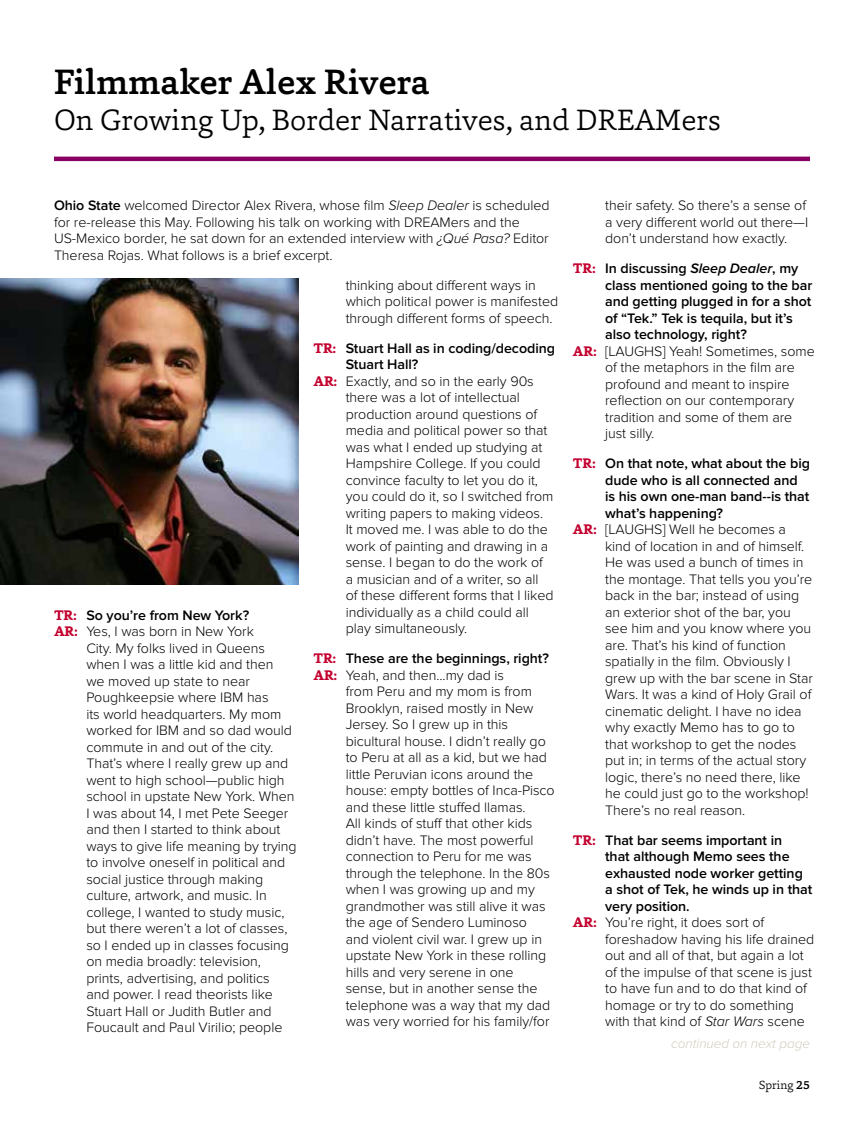
<style>
.page{position:relative;width:864px;height:1134px;background:#fff}
.page>*{position:absolute;margin:0;border:0;box-sizing:border-box;transform-origin:0 0}
.t1{font:500 36px "Capita";color:#000}
.t2{font:300 30px "Capita";color:#000}
.t3{font:300 14.25px/16.5px "Proxima Nova";letter-spacing:-.005em;color:#000}
.t4{font:600 14.25px/16.5px "Proxima Nova";letter-spacing:-.005em;color:#000}
.t5{font:italic 300 13.5px "Proxima Nova";letter-spacing:-.005em;color:#d3ccbd}
.t6{font:300 12px "Capita";letter-spacing:-.005em;color:#000}
.s1{font-weight:600}
.s2{font-style:italic}
.s3{font-family:"Capita";font-weight:700;color:#c3002f}
.s4{font-weight:300}
.s5{font-weight:500}
</style>
<div class="page">
<hr style="left:54px;top:157px;width:756px;height:4px;background:#880063">
<img style="left:0;top:278px;width:298px;height:307px">
<h1 class="t1" style="left:54px;top:58px;width:377px">Filmmaker Alex Rivera</h1>
<h2 class="t2" style="left:54px;top:100px;width:669px">On Growing Up, Border Narratives, and DREAMers</h2>
<p class="t3" style="left:54px;top:197px;width:497px"><span class="s1">Ohio State</span> welcomed Director Alex Rivera, whose film <span class="s2">Sleep Dealer</span> is scheduled for re-release this May. Following his talk on working with DREAMers and the US-Mexico border, he sat down for an extended interview with <span class="s2">¿Qué Pasa?</span> Editor Theresa Rojas. What follows is a brief excerpt.</p>
<p class="t4" style="left:54px;top:607px;width:197px"><span class="s3">TR:</span> So you’re from New York?</p>
<p class="t3" style="left:54px;top:623px;width:201px"><span class="s3">AR:</span> Yes, I was born in New York</p>
<p class="t3" style="left:86px;top:640px;width:180px">City. My folks lived in Queens</p>
<p class="t3" style="left:86px;top:656px;width:189px">when I was a little kid and then</p>
<p class="t3" style="left:86px;top:673px;width:165px">we moved up state to near</p>
<p class="t3" style="left:86px;top:689px;width:184px">Poughkeepsie where IBM has</p>
<p class="t3" style="left:86px;top:706px;width:197px">its world headquarters. My mom</p>
<p class="t3" style="left:86px;top:722px;width:207px">worked for IBM and so dad would</p>
<p class="t3" style="left:86px;top:739px;width:188px">commute in and out of the city.</p>
<p class="t3" style="left:86px;top:755px;width:203px">That’s where I really grew up and</p>
<p class="t3" style="left:86px;top:772px;width:200px">went to high school—public high</p>
<p class="t3" style="left:86px;top:788px;width:210px">school in upstate New York. When</p>
<p class="t3" style="left:86px;top:805px;width:204px">I was about 14, I met Pete Seeger</p>
<p class="t3" style="left:86px;top:821px;width:196px">and then I started to think about</p>
<p class="t3" style="left:86px;top:838px;width:212px">ways to give life meaning by trying</p>
<p class="t3" style="left:86px;top:854px;width:200px">to involve oneself in political and</p>
<p class="t3" style="left:86px;top:871px;width:178px">social justice through making</p>
<p class="t3" style="left:86px;top:887px;width:182px">culture, artwork, and music. In</p>
<p class="t3" style="left:86px;top:904px;width:200px">college, I wanted to study music,</p>
<p class="t3" style="left:86px;top:920px;width:203px">but there weren’t a lot of classes,</p>
<p class="t3" style="left:86px;top:937px;width:204px">so I ended up in classes focusing</p>
<p class="t3" style="left:86px;top:953px;width:176px">on media broadly: television,</p>
<p class="t3" style="left:86px;top:970px;width:185px">prints, advertising, and politics</p>
<p class="t3" style="left:86px;top:986px;width:188px">and power. I read theorists like</p>
<p class="t3" style="left:86px;top:1003px;width:187px">Stuart Hall or Judith Butler and</p>
<p class="t3" style="left:86px;top:1019px;width:198px">Foucault and Paul Virilio; people</p>
<p class="t3" style="left:346px;top:277px;width:214px">thinking about different ways in which political power is manifested through different forms of speech.</p>
<p class="t4" style="left:313px;top:340px;width:243px"><span class="s3">TR:</span> Stuart Hall as in coding/decoding</p>
<p class="t4" style="left:346px;top:356px;width:74px">Stuart Hall?</p>
<p class="t3" style="left:313px;top:373px;width:222px"><span class="s3">AR:</span> Exactly, and so in the early 90s</p>
<p class="t3" style="left:346px;top:389px;width:176px">there was a lot of intellectual</p>
<p class="t3" style="left:346px;top:406px;width:193px">production around questions of</p>
<p class="t3" style="left:346px;top:422px;width:203px">media and political power so that</p>
<p class="t3" style="left:346px;top:439px;width:198px">was what I ended up studying at</p>
<p class="t3" style="left:346px;top:455px;width:196px">Hampshire College. If you could</p>
<p class="t3" style="left:346px;top:472px;width:194px">convince faculty to let you do it,</p>
<p class="t3" style="left:346px;top:488px;width:209px">you could do it, so I switched from</p>
<p class="t3" style="left:346px;top:505px;width:199px">writing papers to making videos.</p>
<p class="t3" style="left:346px;top:521px;width:204px">It moved me. I was able to do the</p>
<p class="t3" style="left:346px;top:538px;width:204px">work of painting and drawing in a</p>
<p class="t3" style="left:346px;top:554px;width:199px">sense. I began to do the work of</p>
<p class="t3" style="left:346px;top:571px;width:194px">a musician and of a writer, so all</p>
<p class="t3" style="left:346px;top:587px;width:209px">of these different forms that I liked</p>
<p class="t3" style="left:346px;top:604px;width:185px">individually as a child could all</p>
<p class="t3" style="left:346px;top:620px;width:123px">play simultaneously.</p>
<p class="t4" style="left:313px;top:650px;width:237px"><span class="s3">TR:</span> These are the beginnings, right?<br><span class="s3">AR:</span> <span class="s4">Yeah, and then...my dad is</span></p>
<p class="t3" style="left:346px;top:683px;width:211px">from Peru and my mom is from<br>Brooklyn, raised mostly in New<br>Jersey. So I grew up in this bicultural house. I didn’t really go to Peru at all as a kid, but we had little Peruvian icons around the house: empty bottles of Inca-Pisco and these little stuffed llamas.<br>All kinds of stuff that other kids didn’t have. The most powerful connection to Peru for me was through the telephone. In the 80s when I was growing up and my grandmother was still alive it was the age of Sendero Luminoso<br>and violent civil war. I grew up in upstate New York in these rolling hills and very serene in one sense, but in another sense the telephone was a way that my dad was very worried for his family/for</p>
<p class="t3" style="left:605px;top:197px;width:205px">their safety. So there’s a sense of a very different world out there—I don’t understand how exactly.</p>
<p class="t4" style="left:573px;top:260px;width:227px"><span class="s3">TR:</span> In discussing <span class="s2">Sleep Dealer</span>, my</p>
<p class="t4" style="left:605px;top:277px;width:209px">class mentioned going to the bar</p>
<p class="t4" style="left:605px;top:293px;width:208px">and getting plugged in for a shot</p>
<p class="t4" style="left:605px;top:310px;width:189px">of “Tek.” Tek is tequila, but it’s</p>
<p class="t4" style="left:605px;top:326px;width:143px">also technology, right?</p>
<p class="t3" style="left:573px;top:343px;width:243px"><span class="s3">AR:</span> [LAUGHS] Yeah! Sometimes, some</p>
<p class="t3" style="left:605px;top:359px;width:191px">of the metaphors in the film are</p>
<p class="t3" style="left:605px;top:376px;width:186px">profound and meant to inspire</p>
<p class="t3" style="left:605px;top:392px;width:191px">reflection on our contemporary</p>
<p class="t3" style="left:605px;top:409px;width:189px">tradition and some of them are</p>
<p class="t3" style="left:605px;top:425px;width:51px">just silly.</p>
<p class="t4" style="left:573px;top:455px;width:239px"><span class="s3">TR:</span> On that note, what about the big</p>
<p class="t4" style="left:605px;top:472px;width:194px">dude who is all connected and</p>
<p class="t4" style="left:605px;top:488px;width:206px">is his own one-man band--is that</p>
<p class="t4" style="left:605px;top:505px;width:119px">what’s happening?</p>
<p class="t3" style="left:573px;top:521px;width:215px"><span class="s3">AR:</span> [LAUGHS] Well he becomes a</p>
<p class="t3" style="left:605px;top:538px;width:201px">kind of location in and of himself.</p>
<p class="t3" style="left:605px;top:554px;width:200px">He was used a bunch of times in</p>
<p class="t3" style="left:605px;top:571px;width:209px">the montage. That tells you you’re</p>
<p class="t3" style="left:605px;top:587px;width:196px">back in the bar; instead of using</p>
<p class="t3" style="left:605px;top:604px;width:187px">an exterior shot of the bar, you</p>
<p class="t3" style="left:605px;top:620px;width:208px">see him and you know where you</p>
<p class="t3" style="left:605px;top:637px;width:182px">are. That’s his kind of function</p>
<p class="t3" style="left:605px;top:653px;width:187px">spatially in the film. Obviously I</p>
<p class="t3" style="left:605px;top:670px;width:209px">grew up with the bar scene in Star</p>
<p class="t3" style="left:605px;top:686px;width:208px">Wars. It was a kind of Holy Grail of</p>
<p class="t3" style="left:605px;top:703px;width:198px">cinematic delight. I have no idea</p>
<p class="t3" style="left:605px;top:719px;width:191px">why exactly Memo has to go to</p>
<p class="t3" style="left:605px;top:736px;width:193px">that workshop to get the nodes</p>
<p class="t3" style="left:605px;top:752px;width:203px">put in; in terms of the actual story</p>
<p class="t3" style="left:605px;top:769px;width:197px">logic, there’s no need there, like</p>
<p class="t3" style="left:605px;top:785px;width:205px">he could just go to the workshop!</p>
<p class="t3" style="left:605px;top:802px;width:142px">There’s no real reason.</p>
<p class="t4" style="left:573px;top:832px;width:211px"><span class="s3">TR:</span> That bar seems important in</p>
<p class="t4" style="left:605px;top:848px;width:186px">that although Memo sees the</p>
<p class="t4" style="left:605px;top:865px;width:199px">exhausted node worker getting</p>
<p class="t4" style="left:605px;top:881px;width:209px">a shot of Tek, he winds up in that</p>
<p class="t4" style="left:605px;top:898px;width:86px">very position.</p>
<p class="t3" style="left:573px;top:914px;width:193px"><span class="s3">AR:</span> You’re right, it does sort of</p>
<p class="t3" style="left:605px;top:931px;width:211px">foreshadow having his life drained</p>
<p class="t3" style="left:605px;top:947px;width:200px">out and all of that, but again a lot</p>
<p class="t3" style="left:605px;top:964px;width:208px">of the impulse of that scene is just</p>
<p class="t3" style="left:605px;top:980px;width:203px">to have fun and to do that kind of</p>
<p class="t3" style="left:605px;top:997px;width:190px">homage or try to do something</p>
<p class="t3" style="left:605px;top:1013px;width:201px">with that kind of <span class="s2">Star Wars</span> scene</p>
<p class="t5" style="left:671px;top:1036px;width:140px">continued on next page</p>
<p class="t6" style="left:759px;top:1077px;width:53px">Spring <span class="s5">25</span></p>
</div>
